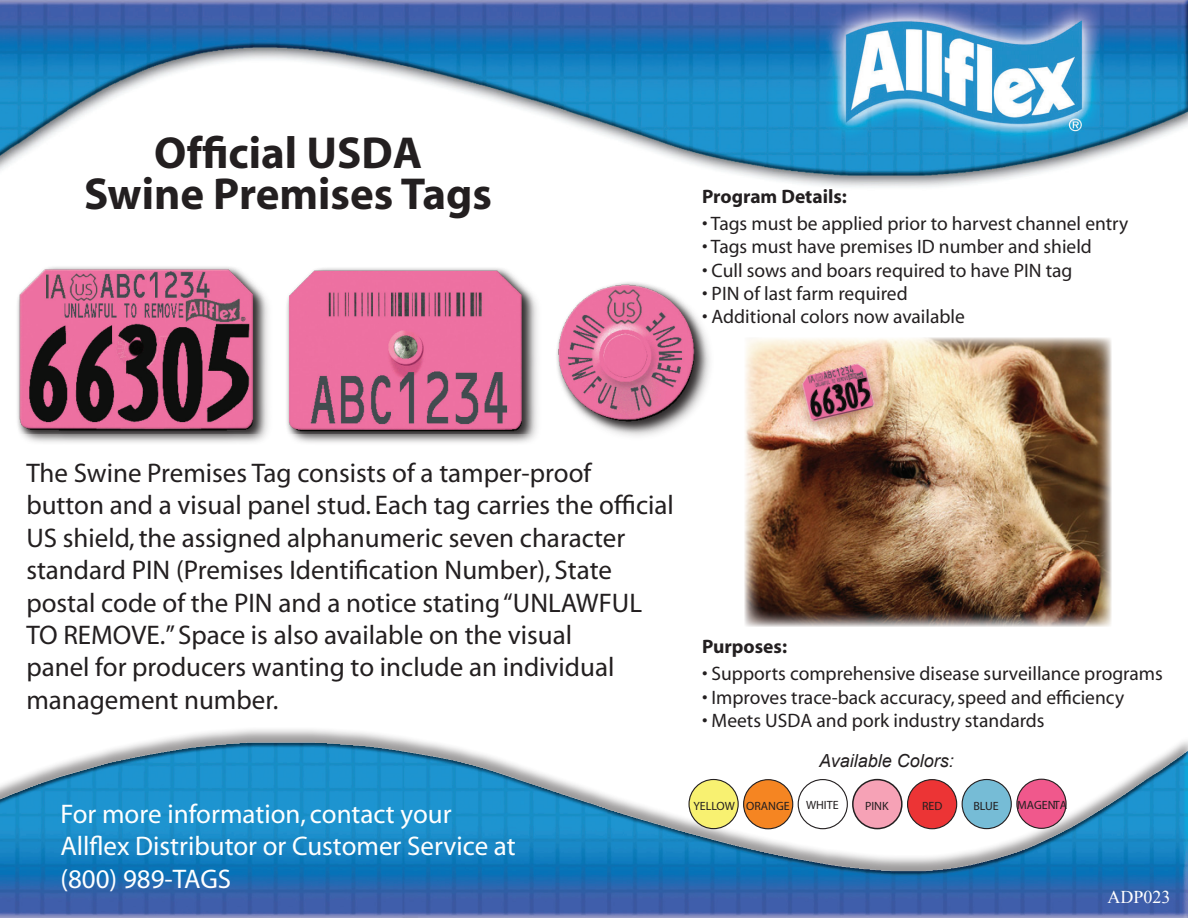
<style>
.page{position:relative;width:1188px;height:918px;background:#fff}
.page>*{position:absolute;margin:0;border:0;box-sizing:border-box;transform-origin:0 0}
.t1{font:700 45px/40.5px "Myriad";color:#231f20;text-align:center}
.t2{font:27px/32.4px "Myriad";color:#231f20}
.t3{font:27px/32.4px "Myriad";color:#fff}
.t4{font:19.5px "Myriad";color:#231f20}
.t5{font:700 19.5px "Myriad";color:#231f20}
.t6{font:italic 18px "Arial";color:#231f20}
.t7{font:18px "Times New Roman";color:#fff}
.t8{font:12px "Myriad Pro";color:#231f20}
</style>
<div class="page">
<img style="left:0;top:0;width:1188px;height:188px">
<img style="left:0;top:729px;width:1188px;height:189px">
<div style="left:15px;top:265px;width:700px;height:180px;background:#231f20;opacity:.75"></div>
<img style="left:15px;top:265px;width:691px;height:168px">
<img style="left:745px;top:338px;width:366px;height:289px">
<img style="left:800px;top:362px;width:76px;height:59px">
<div style="left:798px;top:780px;width:49px;height:49px;background:#fff;border-radius:50%"></div>
<div style="left:798px;top:779px;width:50px;height:50px;border:1px solid #231f20;border-radius:50%"></div>
<div style="left:853px;top:780px;width:49px;height:49px;background:#f6a2b6;border-radius:50%"></div>
<div style="left:852px;top:779px;width:51px;height:50px;border:2px solid #231f20;border-radius:50%"></div>
<div style="left:689px;top:779px;width:49px;height:50px;background:#f8f171;border-radius:50%"></div>
<div style="left:688px;top:779px;width:51px;height:50px;border:1px solid #231f20;border-radius:50%"></div>
<div style="left:744px;top:780px;width:49px;height:49px;background:#f58522;border-radius:50%"></div>
<div style="left:743px;top:779px;width:50px;height:50px;border:1px solid #231f20;border-radius:50%"></div>
<div style="left:908px;top:780px;width:49px;height:49px;background:#ec3435;border-radius:50%"></div>
<div style="left:907px;top:779px;width:50px;height:50px;border:1px solid #231f20;border-radius:50%"></div>
<div style="left:962px;top:780px;width:49px;height:49px;background:#76bcd6;border-radius:50%"></div>
<div style="left:962px;top:779px;width:50px;height:50px;border:1px solid #231f20;border-radius:50%"></div>
<div style="left:1017px;top:779px;width:49px;height:49px;background:#f0588c;border-radius:50%"></div>
<div style="left:1016px;top:779px;width:51px;height:50px;border:1px solid #231f20;border-radius:50%"></div>
<h1 class="t1" style="left:84px;top:134px;width:410px">Official USDA<br>Swine Premises Tags</h1>
<p class="t5" style="left:702px;top:186px;width:146px">Program Details:</p>
<p class="t4" style="left:702px;top:214px;width:428px">• Tags must be applied prior to harvest channel entry</p>
<p class="t4" style="left:702px;top:237px;width:391px">• Tags must have premises ID number and shield</p>
<p class="t4" style="left:702px;top:260px;width:372px">• Cull sows and boars required to have PIN tag</p>
<p class="t4" style="left:702px;top:284px;width:207px">• PIN of last farm required</p>
<p class="t4" style="left:702px;top:307px;width:264px">• Additional colors now available</p>
<p class="t2" style="left:26px;top:458px;width:649px">The Swine Premises Tag consists of a tamper-proof button and a visual panel stud. Each tag carries the official US shield, the assigned alphanumeric seven character standard PIN (Premises Identification Number), State postal code of the PIN and a notice stating “UNLAWFUL TO REMOVE.” Space is also available on the visual<br>panel for producers wanting to include an individual management number.</p>
<p class="t3" style="left:60px;top:799px;width:457px">For more information, contact your<br>Allflex Distributor or Customer Service at (800) 989-TAGS</p>
<p class="t5" style="left:702px;top:637px;width:87px">Purposes:</p>
<p class="t4" style="left:702px;top:664px;width:462px">• Supports comprehensive disease surveillance programs</p>
<p class="t4" style="left:702px;top:687px;width:424px">• Improves trace-back accuracy, speed and efficiency</p>
<p class="t4" style="left:702px;top:711px;width:344px">• Meets USDA and pork industry standards</p>
<p class="t6" style="left:819px;top:749px;width:136px">Available Colors:</p>
<p class="t8" style="left:693px;top:798px;width:98px">YELLOW ORANGE</p>
<p class="t8" style="left:806px;top:798px;width:34px">WHITE</p>
<p class="t8" style="left:865px;top:798px;width:25px">PINK</p>
<p class="t8" style="left:922px;top:798px;width:22px">RED</p>
<p class="t8" style="left:973px;top:798px;width:27px">BLUE</p>
<p class="t8" style="left:1017px;top:798px;width:51px">MAGENTA</p>
<p class="t7" style="left:1107px;top:885px;width:64px">ADP023</p>
</div>
